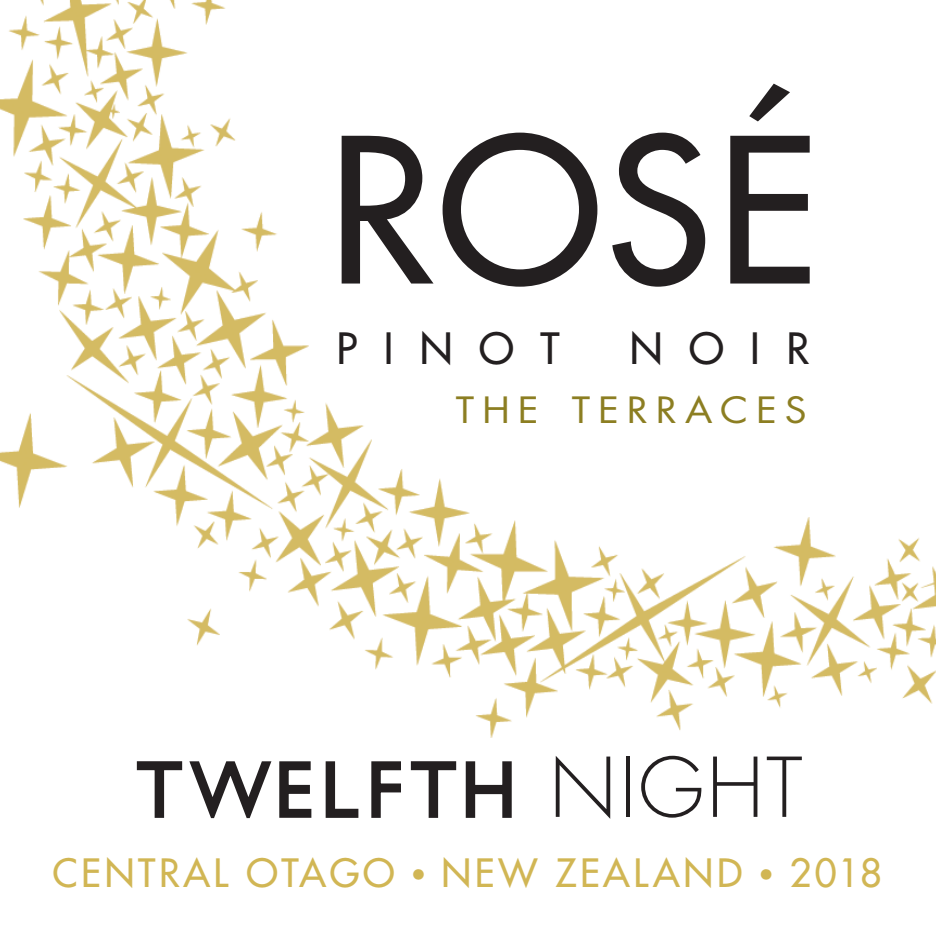
<style>
.page{position:relative;width:936px;height:936px;background:#fff}
.page>*{position:absolute;margin:0;border:0;box-sizing:border-box;transform-origin:0 0}
.t1{font:196px "Futura";color:#231f20}
.t2{font:80px "Gill Sans";letter-spacing:.11em;color:#231f20;scale:.95 1}
.t3{font:42px "Futura";letter-spacing:.63em;color:#231f20}
.t4{font:38px "Futura";letter-spacing:.095em;color:#d1b654}
.t5{font:35.2px "Futura";letter-spacing:.2em;color:#8c7e22;scale:1.11 1}
.s1{font-family:"Futura";font-weight:300}
.s2{font-size:28px}
.s3{font-style:inherit}
</style>
<div class="page">
<img style="left:0;top:0;width:936px;height:737px">
<svg style="left:136px;top:761px;width:176px;height:58px"></svg>
<svg style="left:325px;top:761px;width:34px;height:57px"></svg>
<svg style="left:371px;top:761px;width:30px;height:57px"></svg>
<svg style="left:410px;top:761px;width:47px;height:57px"></svg>
<svg style="left:465px;top:761px;width:47px;height:57px"></svg>
<p class="t1" style="left:328px;top:84px;width:492px">ROSÉ</p>
<p class="t3" style="left:337px;top:321px;width:225px">PINOT</p>
<p class="t3" style="left:630px;top:321px;width:178px">NOIR</p>
<p class="t5" style="left:456px;top:386px;width:318px">THE TERRACES</p>
<p class="t2" style="left:137px;top:743px;width:702px">TWELFTH <span class="s1">NIGHT</span></p>
<p class="t4" style="left:53px;top:848px;width:831px">CENTRAL OTAGO <span class="s2">•</span> NEW ZEALAND <span class="s2">•</span> <span class="s3">2018</span></p>
</div>
